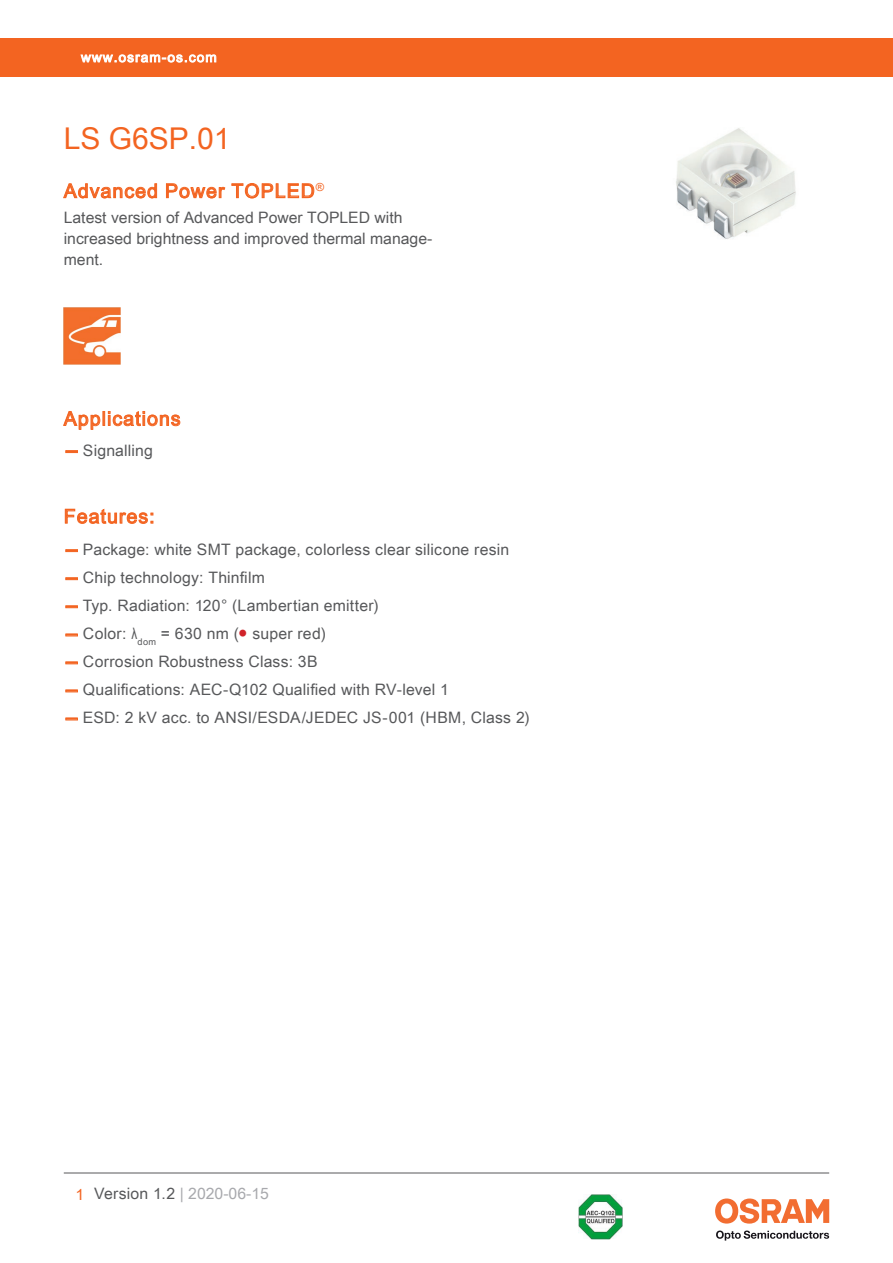
<style>
.page{position:relative;width:893px;height:1263px;background:#fff}
.page>*{position:absolute;margin:0;border:0;box-sizing:border-box;transform-origin:0 0}
.t1{font:30px "Arial Unicode MS";color:#f36421}
.t2{font:19.5px "Arial Unicode MS";letter-spacing:.055em;color:#f36421}
.t3{font:15.75px/21px "Arial Unicode MS";letter-spacing:.01em;color:#57585a}
.t4{font:15.75px "Arial Unicode MS";color:#a8a9ad}
.t5{font:13.5px "Arial Unicode MS";letter-spacing:.085em;color:#fff}
.s1{font-family:"Helvetica Neue LT Pro";font-weight:700;color:#f36421}
.s2{font-family:"Arial"}
.s3{color:#d1232a}
.s4{color:#f36421}
.s5{color:#57585a}
</style>
<div class="page">
<hr style="left:64px;top:1173px;width:765px;height:1px;background:#57585a">
<svg style="left:716px;top:1230px;width:113px;height:10px"></svg>
<svg style="left:715px;top:1198px;width:114px;height:25px"></svg>
<div style="left:0;top:38px;width:893px;height:39px;background:#f36421"></div>
<svg style="left:80px;top:54px;width:137px;height:9px"></svg>
<img style="left:578px;top:1195px;width:45px;height:44px">
<svg style="left:63px;top:411px;width:118px;height:19px"></svg>
<img style="left:676px;top:128px;width:120px;height:111px">
<svg style="left:63px;top:183px;width:94px;height:16px"></svg>
<svg style="left:166px;top:183px;width:149px;height:16px"></svg>
<img style="left:64px;top:308px;width:57px;height:57px">
<svg style="left:66px;top:451px;width:11px;height:2px"></svg>
<svg style="left:65px;top:508px;width:88px;height:16px"></svg>
<svg style="left:66px;top:550px;width:11px;height:2px"></svg>
<svg style="left:66px;top:578px;width:11px;height:2px"></svg>
<svg style="left:66px;top:606px;width:11px;height:2px"></svg>
<svg style="left:66px;top:634px;width:11px;height:2px"></svg>
<svg style="left:66px;top:662px;width:11px;height:2px"></svg>
<svg style="left:66px;top:690px;width:11px;height:2px"></svg>
<svg style="left:66px;top:718px;width:11px;height:2px"></svg>
<p class="t5" style="left:81px;top:47px;width:137px">www.osram-os.com</p>
<h1 class="t1" style="left:64px;top:117px;width:168px">LS G6SP.01</h1>
<p class="t2" style="left:64px;top:177px;width:262px">Advanced Power TOPLED<sup>®</sup></p>
<p class="t3" style="left:64px;top:207px;width:370px">Latest version of Advanced Power TOPLED with increased brightness and improved thermal manage&shy;ment.</p>
<p class="t2" style="left:64px;top:404px;width:118px">Applications</p>
<p class="t3" style="left:64px;top:439px;width:91px"><span class="s1">—</span> Signalling</p>
<p class="t2" style="left:64px;top:502px;width:92px">Features:</p>
<p class="t3" style="left:64px;top:538px;width:447px"><span class="s1">—</span> Package: white SMT package, colorless clear silicone resin</p>
<p class="t3" style="left:64px;top:567px;width:203px"><span class="s1">—</span> Chip technology: Thinfilm</p>
<p class="t3" style="left:64px;top:595px;width:317px"><span class="s1">—</span> Typ. Radiation: 120° (Lambertian emitter)</p>
<p class="t3" style="left:64px;top:623px;width:264px"><span class="s1">—</span> Color: <span class="s2">λ</span><sub>dom</sub> = 630 nm (<span class="s3">●</span> super red)</p>
<p class="t3" style="left:64px;top:651px;width:255px"><span class="s1">—</span> Corrosion Robustness Class: 3B</p>
<p class="t3" style="left:64px;top:679px;width:386px"><span class="s1">—</span> Qualifications: AEC-Q102 Qualified with RV-level 1</p>
<p class="t3" style="left:64px;top:707px;width:468px"><span class="s1">—</span> ESD: 2 kV acc. to ANSI/ESDA/JEDEC JS-001 (HBM, Class 2)</p>
<p class="t4" style="left:76px;top:1182px;width:195px"><span class="s4">1</span> <span class="s5">Version 1.2</span> | 2020-06-15</p>
</div>
